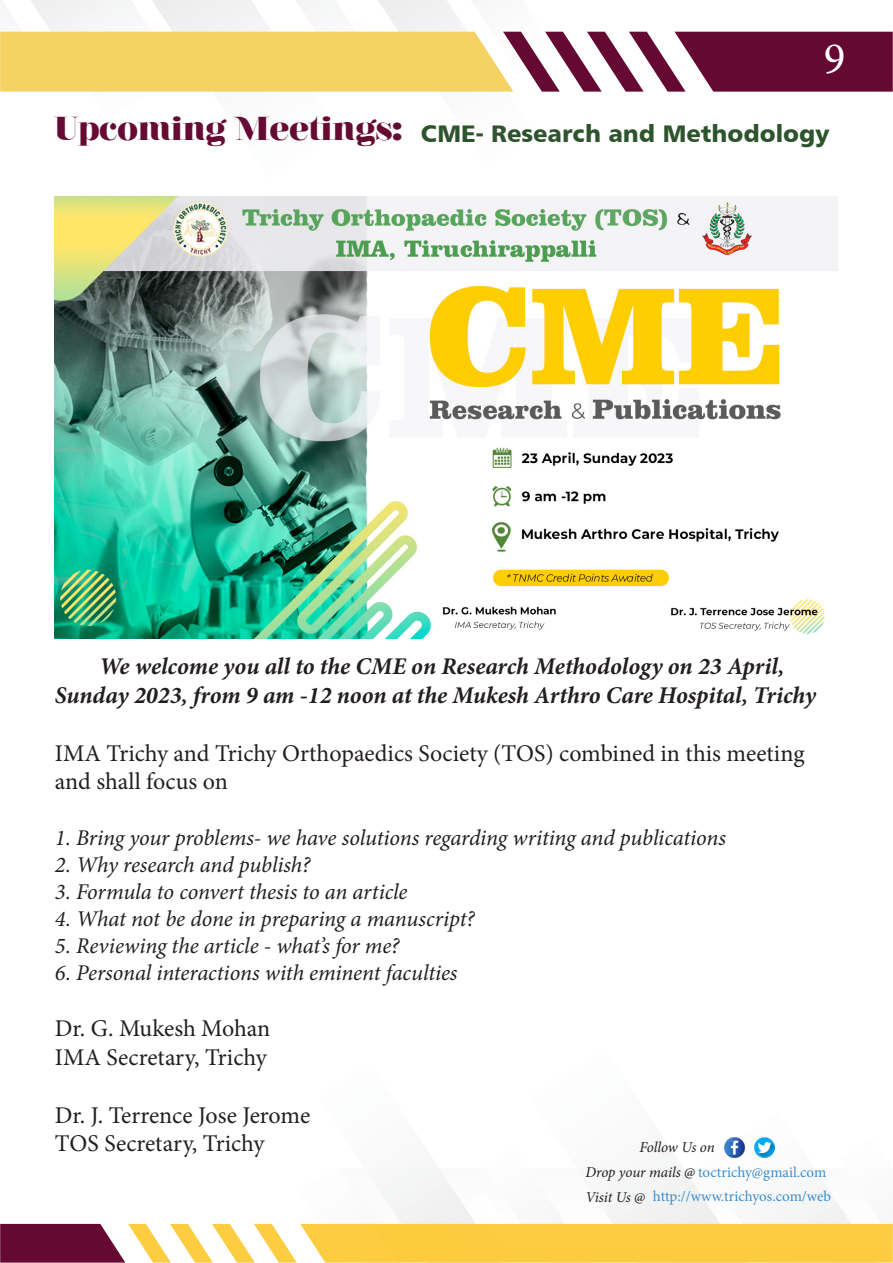
<style>
.page{position:relative;width:893px;height:1263px;background:#fff}
.page>*{position:absolute;margin:0;border:0;box-sizing:border-box;transform-origin:0 0}
.t1{font:45px "Minion Pro";color:#fff}
.t2{font:900 33px "Nouvelle Vague";color:#650a33}
.t3{font:24px/28.8px "Minion Pro";color:#231f20}
.t4{font:italic 700 24px "Minion Pro";letter-spacing:-.005em;color:#231f20}
.t5{font:24px "Humanist 777 BT Black B";color:#2e542d}
.t6{font:italic 22.5px "Minion Pro";letter-spacing:-.01em;color:#231f20}
.t7{font:15px "Minion Pro";color:#3c8ecc}
.t8{font:italic 15px "Minion Pro";letter-spacing:-.01em;color:#231f20}
.s1{font-style:italic;color:#231f20}
</style>
<div class="page">
<svg style="left:297px;top:196px;width:275px;height:1px"></svg>
<svg style="left:0;top:0;width:893px;height:92px"></svg>
<svg style="left:0;top:1143px;width:893px;height:119px"></svg>
<img style="left:54px;top:197px;width:784px;height:441px">
<img style="left:724px;top:1137px;width:22px;height:22px">
<img style="left:754px;top:1137px;width:20px;height:20px">
<h1 class="t1" style="left:824px;top:29px;width:23px">9</h1>
<p class="t2" style="left:54px;top:111px;width:349px">Upcoming Meetings:</p>
<p class="t5" style="left:421px;top:118px;width:410px">CME- Research and Methodology</p>
<p class="t4" style="left:99px;top:649px;width:687px">We welcome you all to the CME on Research Methodology on 23 April,</p>
<p class="t4" style="left:55px;top:678px;width:763px">Sunday 2023, from 9 am -12 noon at the Mukesh Arthro Care Hospital, Trichy</p>
<p class="t3" style="left:55px;top:739px;width:751px">IMA Trichy and Trichy Orthopaedics Society (TOS) combined in this meeting and shall focus on</p>
<p class="t6" style="left:55px;top:823px;width:672px">1. Bring your problems- we have solutions regarding writing and publications</p>
<p class="t6" style="left:55px;top:850px;width:257px">2. Why research and publish?</p>
<p class="t6" style="left:55px;top:877px;width:354px">3. Formula to convert thesis to an article</p>
<p class="t6" style="left:55px;top:904px;width:421px">4. What not be done in preparing a manuscript?</p>
<p class="t6" style="left:55px;top:931px;width:346px">5. Reviewing the article - what’s for me?</p>
<p class="t6" style="left:55px;top:958px;width:404px">6. Personal interactions with eminent faculties</p>
<p class="t3" style="left:55px;top:1014px;width:217px">Dr. G. Mukesh Mohan<br>IMA Secretary, Trichy</p>
<p class="t3" style="left:55px;top:1100px;width:257px">Dr. J. Terrence Jose Jerome<br>TOS Secretary, Trichy</p>
<p class="t8" style="left:639px;top:1136px;width:77px">Follow Us on</p>
<p class="t7" style="left:585px;top:1162px;width:242px"><span class="s1">Drop your mails @</span> toctrichy@gmail.com</p>
<p class="t8" style="left:585px;top:1187px;width:61px">Visit Us @</p>
<p class="t7" style="left:653px;top:1186px;width:180px">http://www.trichyos.com/web</p>
</div>
